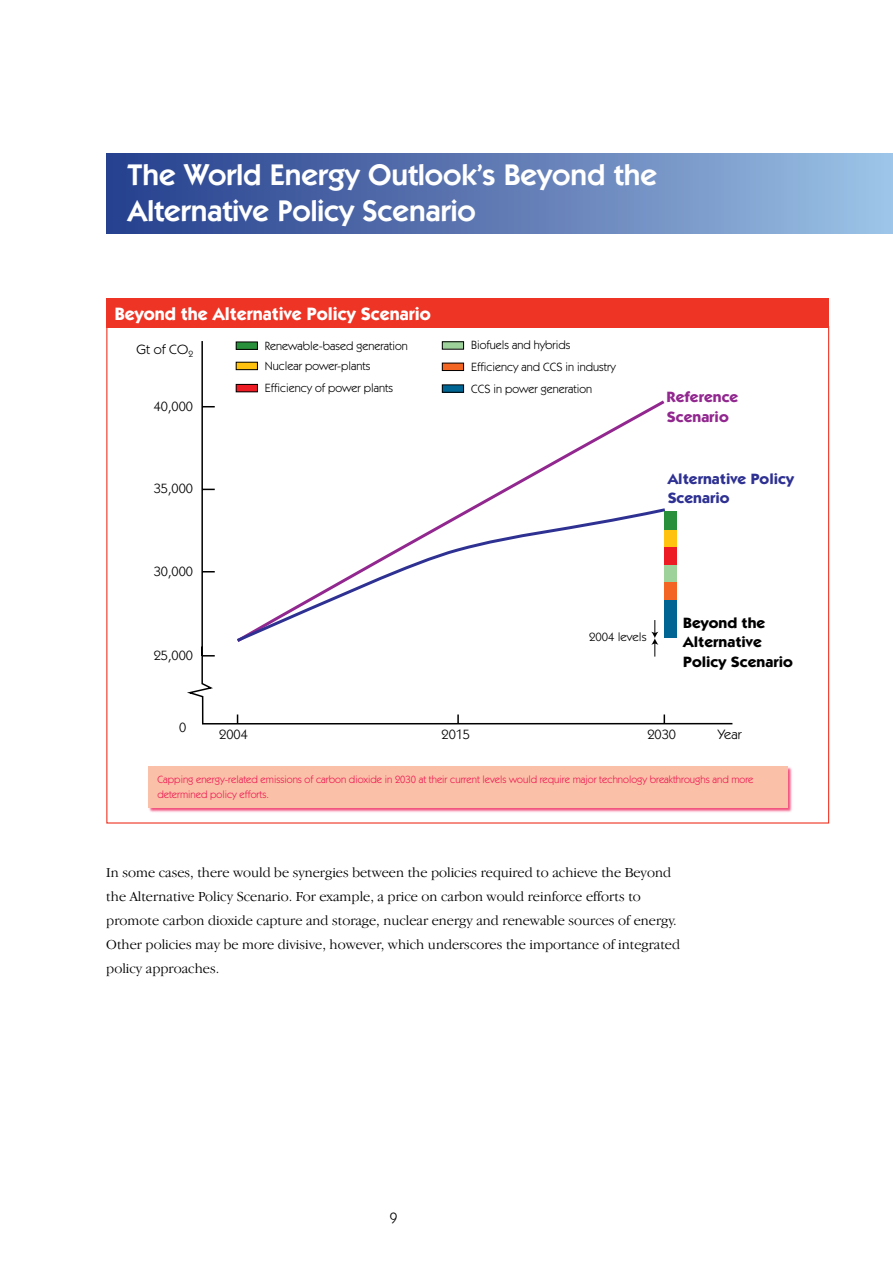
<style>
.page{position:relative;width:893px;height:1263px;background:#fff}
.page>*{position:absolute;margin:0;border:0;box-sizing:border-box;transform-origin:0 0}
.t1{font:600 30px/36px "Itc Kabel";color:#fff}
.t2{font:700 18px "Itc Kabel";color:#fff}
.t3{font:700 15px/19.5px "Itc Kabel";color:#000;scale:1.06 1}
.t4{font:700 15px/19.5px "Itc Kabel";color:#2e3192;scale:1.06 1}
.t5{font:700 15px/19.5px "Itc Kabel";color:#91278f;scale:1.06 1}
.t6{font:300 14.25px/24px "Garamond IT Cby BT";color:#000}
.t7{font:13.5px "Itc Kabel";color:#000;scale:1.06 1}
.t8{font:12px "Itc Kabel";color:#000}
.t9{font:12px "Itc Kabel";color:#000;scale:1.06 1}
.t10{font:10.5px/15px "Itc Kabel";color:#ed1651}
</style>
<div class="page">
<div style="left:106px;top:153px;width:787px;height:81px;background:linear-gradient(to right,#253c8a,#9bbfe3)"></div>
<svg style="left:187px;top:341px;width:546px;height:384px"></svg>
<svg style="left:234px;top:398px;width:434px;height:247px"></svg>
<svg style="left:234px;top:506px;width:434px;height:138px"></svg>
<div style="left:664px;top:599px;width:13px;height:39px;background:#006593"></div>
<div style="left:664px;top:582px;width:13px;height:17px;background:#f26522"></div>
<div style="left:664px;top:564px;width:13px;height:18px;background:#9dd29b"></div>
<div style="left:664px;top:547px;width:13px;height:17px;background:#ed1c24"></div>
<div style="left:664px;top:529px;width:13px;height:18px;background:#ffc20e"></div>
<div style="left:664px;top:511px;width:13px;height:18px;background:#28903a"></div>
<svg style="left:651px;top:620px;width:7px;height:37px"></svg>
<div style="left:106px;top:298px;width:723px;height:29px;background:#ee3424"></div>
<div style="left:147px;top:765px;width:647px;height:48px;background:#ed1651;opacity:.75"></div>
<div style="left:149px;top:766px;width:639px;height:42px;background:#fbc1a8"></div>
<h1 class="t1" style="left:128px;top:157px;width:531px">The World Energy Outlook’s Beyond the<br>Alternative Policy Scenario</h1>
<p class="t2" style="left:115px;top:303px;width:318px">Beyond the Alternative Policy Scenario</p>
<p class="t7" style="left:137px;top:341px;width:55px">Gt of CO<sub>2</sub></p>
<p class="t7" style="left:154px;top:399px;width:39px">40,000</p>
<p class="t7" style="left:154px;top:480px;width:39px">35,000</p>
<p class="t7" style="left:154px;top:564px;width:39px">30,000</p>
<p class="t7" style="left:154px;top:647px;width:39px">25,000</p>
<p class="t8" style="left:265px;top:339px;width:144px">Renewable-based generation</p>
<p class="t8" style="left:265px;top:359px;width:107px">Nuclear power-plants</p>
<p class="t8" style="left:265px;top:381px;width:130px">Efficiency of power plants</p>
<p class="t8" style="left:471px;top:338px;width:101px">Biofuels and hybrids</p>
<p class="t8" style="left:471px;top:360px;width:146px">Efficiency and CCS in industry</p>
<p class="t8" style="left:471px;top:382px;width:123px">CCS in power generation</p>
<p class="t5" style="left:667px;top:387px;width:69px">Reference<br>Scenario</p>
<p class="t4" style="left:668px;top:469px;width:121px">Alternative Policy<br>Scenario</p>
<p class="t9" style="left:589px;top:630px;width:56px">2004 levels</p>
<p class="t3" style="left:683px;top:612px;width:105px">Beyond the<br>Alternative<br>Policy Scenario</p>
<p class="t7" style="left:179px;top:720px;width:8px">0</p>
<p class="t7" style="left:219px;top:727px;width:29px">2004</p>
<p class="t7" style="left:441px;top:727px;width:29px">2015</p>
<p class="t7" style="left:647px;top:727px;width:29px">2030</p>
<p class="t7" style="left:718px;top:727px;width:24px">Year</p>
<p class="t10" style="left:157px;top:772px;width:598px">Capping energy-related emissions of carbon dioxide in 2030 at their current levels would require major technology breakthroughs and more determined policy efforts.</p>
<p class="t6" style="left:106px;top:860px;width:575px">In some cases, there would be synergies between the policies required to achieve the Beyond the Alternative Policy Scenario. For example, a price on carbon would reinforce efforts to promote carbon dioxide capture and storage, nuclear energy and renewable sources of energy.<br>Other policies may be more divisive, however, which underscores the importance of integrated policy approaches.</p>
</div>
